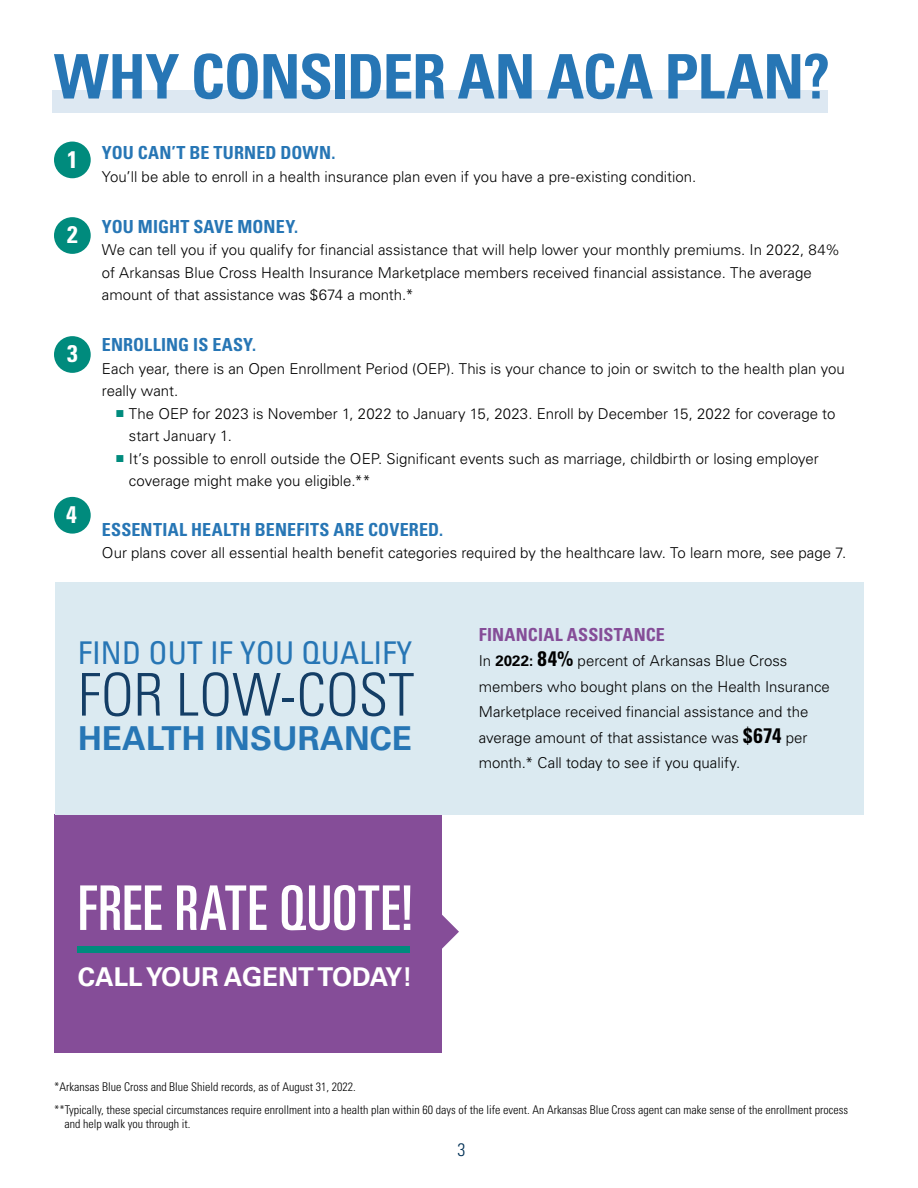
<style>
.page{position:relative;width:918px;height:1188px;background:#fff}
.page>*{position:absolute;margin:0;border:0;box-sizing:border-box;transform-origin:0 0}
.t1{font:ultra-condensed 61.65px "Univers LT Std";letter-spacing:.015em;color:#fff}
.t2{font:700 condensed 61.5px "Univers LT Std";letter-spacing:-.02em;color:#2776b5}
.t3{font:300 condensed 58.95px "Univers LT Std";color:#143e66}
.t4{font:700 32.85px "Univers LT Std";letter-spacing:.005em;color:#2776b5}
.t5{font:condensed 31.35px "Univers LT Std";letter-spacing:.005em;color:#2776b5}
.t6{font:700 25.95px "Univers LT Std";color:#fff}
.t7{font:700 condensed 24px "Univers LT Std";color:#fff}
.subhead1{font:700 condensed 18px "Univers LT Std";letter-spacing:.01em;color:#2776b5}
.subhead1-2{font:700 condensed 18px "Univers LT Std";letter-spacing:.01em;color:#854d98}
.t8{font:300 condensed 18px "Univers LT Std";color:#003055}
.Body{font:300 15px/22.5px "Univers LT Std";color:#000}
.t9{font:300 condensed 12px/14.4px "Univers LT Std";color:#000}
.s1{font-family:"Arial";font-weight:400;color:#008b7d}
.s2{font-weight:700}
.s3{font-weight:700;font-stretch:condensed;font-size:21px}
</style>
<div class="page">
<div style="left:52px;top:90px;width:776px;height:23px;background:#dde8f2"></div>
<div style="left:54px;top:814px;width:387px;height:239px;background:#854d98"></div>
<svg style="left:441px;top:869px;width:18px;height:125px"></svg>
<div style="left:78px;top:946px;width:332px;height:7px;background:#008b7d"></div>
<div style="left:54px;top:142px;width:37px;height:36px;background:#008b7d;border-radius:50%"></div>
<div style="left:54px;top:217px;width:37px;height:37px;background:#008b7d;border-radius:50%"></div>
<div style="left:54px;top:336px;width:37px;height:37px;background:#008b7d;border-radius:50%"></div>
<div style="left:54px;top:497px;width:37px;height:37px;background:#008b7d;border-radius:50%"></div>
<div style="left:56px;top:582px;width:808px;height:232px;background:#dbeaf1"></div>
<p class="t2" style="left:54px;top:39px;width:778px">WHY CONSIDER AN ACA PLAN?</p>
<p class="t7" style="left:67px;top:145px;width:12px">1</p>
<p class="subhead1" style="left:102px;top:142px;width:235px">YOU CAN’T BE TURNED DOWN.</p>
<p class="Body" style="left:102px;top:165px;width:596px">You’ll be able to enroll in a health insurance plan even if you have a pre-existing condition.</p>
<p class="subhead1" style="left:102px;top:215px;width:198px">YOU MIGHT SAVE MONEY.</p>
<p class="Body" style="left:102px;top:239px;width:740px">We can tell you if you qualify for financial assistance that will help lower your monthly premiums. In 2022, 84% of Arkansas Blue Cross Health Insurance Marketplace members received financial assistance. The average amount of that assistance was $674 a month.*</p>
<p class="subhead1" style="left:102px;top:334px;width:156px">ENROLLING IS EASY.</p>
<p class="Body" style="left:102px;top:357px;width:744px">Each year, there is an Open Enrollment Period (OEP). This is your chance to join or switch to the health plan you really want.</p>
<p class="Body" style="left:129px;top:402px;width:708px;text-indent:-14px"><span class="s1">■</span> The OEP for 2023 is November 1, 2022 to January 15, 2023. Enroll by December 15, 2022 for coverage to start January 1.</p>
<p class="Body" style="left:129px;top:447px;width:692px;text-indent:-14px"><span class="s1">■</span> It’s possible to enroll outside the OEP. Significant events such as marriage, childbirth or losing employer coverage might make you eligible.**</p>
<p class="subhead1" style="left:102px;top:518px;width:343px">ESSENTIAL HEALTH BENEFITS ARE COVERED.</p>
<p class="Body" style="left:102px;top:542px;width:746px">Our plans cover all essential health benefit categories required by the healthcare law. To learn more, see page 7.</p>
<p class="t7" style="left:67px;top:220px;width:12px">2</p>
<p class="t7" style="left:67px;top:339px;width:12px">3</p>
<p class="t7" style="left:66px;top:500px;width:12px">4</p>
<p class="t5" style="left:78px;top:633px;width:336px">FIND OUT IF YOU QUALIFY</p>
<p class="t3" style="left:78px;top:659px;width:338px">FOR LOW-COST</p>
<p class="t4" style="left:78px;top:719px;width:336px">HEALTH INSURANCE</p>
<p class="t1" style="left:78px;top:873px;width:338px">FREE RATE QUOTE!</p>
<p class="t6" style="left:78px;top:962px;width:336px">CALL YOUR AGENT TODAY!</p>
<p class="subhead1-2" style="left:479px;top:623px;width:188px">FINANCIAL ASSISTANCE</p>
<p class="Body" style="left:479px;top:648px;width:353px;line-height:25.5px">In <span class="s2">2022:</span> <span class="s3">84%</span> percent of Arkansas Blue Cross members who bought plans on the Health Insurance Marketplace received financial assistance and the average amount of that assistance was <span class="s3">$674</span> per month.* Call today to see if you qualify.</p>
<p class="t9" style="left:54px;top:1080px;width:303px">*Arkansas Blue Cross and Blue Shield records, as of August 31, 2022.</p>
<p class="t9" style="left:65px;top:1102px;width:785px;text-indent:-10px">**Typically, these special circumstances require enrollment into a health plan within 60 days of the life event. An Arkansas Blue Cross agent can make sense of the enrollment process and help walk you through it.</p>
<p class="t8" style="left:457px;top:1139px;width:9px">3</p>
</div>
